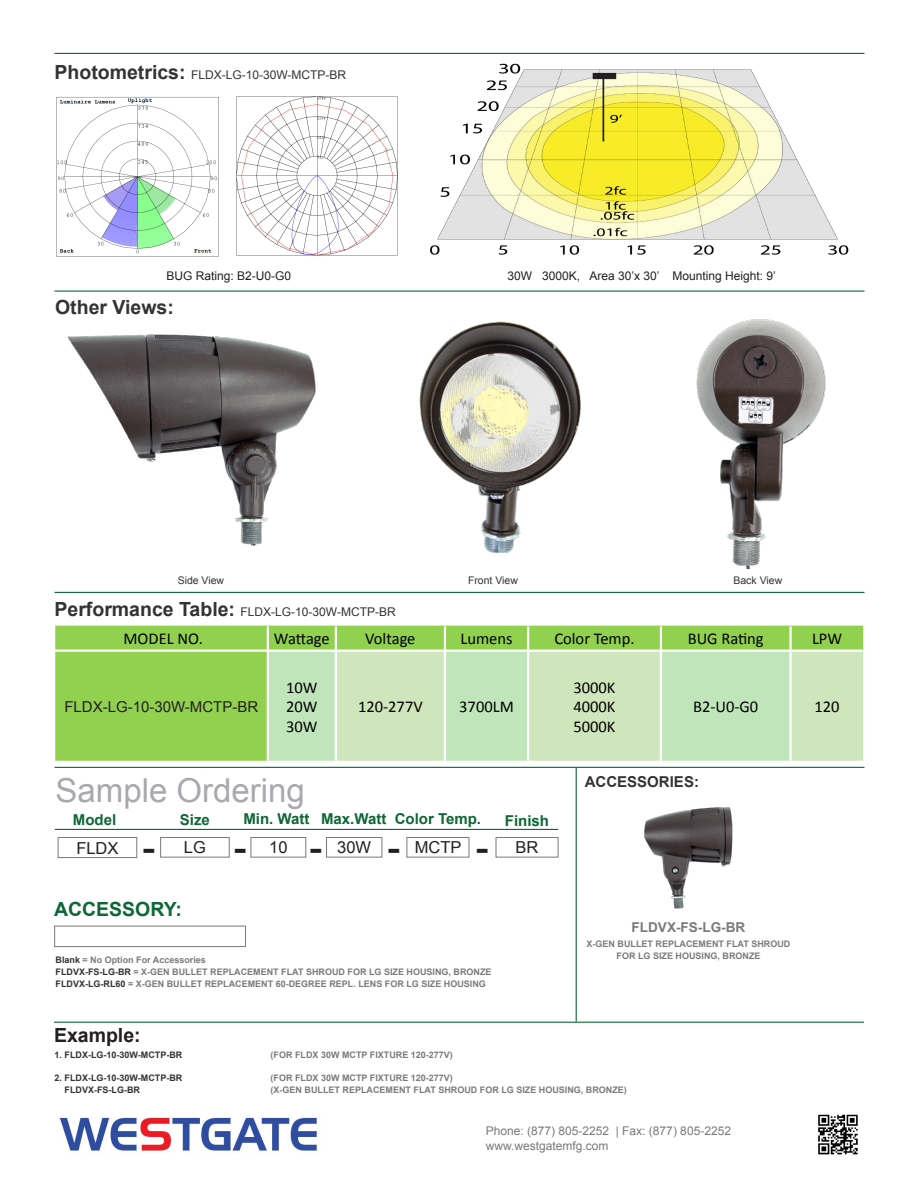
<style>
.page{position:relative;width:918px;height:1188px;background:#fff}
.page>*{position:absolute;margin:0;border:0;box-sizing:border-box;transform-origin:0 0}
.t1{font:33px "Arial";color:#a8a9ad}
.t2{font:700 28.5px "Verdana";color:#231f20}
.t3{font:700 19.5px "Arial";color:#333}
.t4{font:700 19.5px "Arial";color:#0d6736}
.t5{font:700 19.5px "Arial";color:#231f20}
.t6{font:16.5px "Calibri";color:#000}
.t7{font:16.5px "Arial";color:#231f20}
.t8{font:700 15px "Arial";color:#0d6736}
.t9{font:15px "Arial";color:#231f20}
.t10{font:700 15px "Arial";color:#333}
.t11{font:700 13.65px "Arial";color:#7a7b7e}
.t12{font:12px "Arial";color:#333}
.t13{font:12px "Arial";color:#787a7d}
.t14{font:12px "Arial";color:#231f20}
.t15{font:10.5px "Arial";color:#333}
.t16{font:700 9px/12px "Arial";color:#7a7b7e;text-align:center}
.t17{font:700 9px "Arial";color:#7b7b7e}
.t18{font:700 9px "Arial";color:#333}
.t19{font:700 9px "Arial";color:#323332}
.s1{font-weight:700;font-size:19.5px}
.s2{color:#323332}
</style>
<div class="page">
<hr style="left:55px;top:592px;width:810px;height:1px;background:#0d6736">
<hr style="left:55px;top:53px;width:810px;height:1px;background:#0d6736">
<hr style="left:55px;top:291px;width:810px;height:1px;background:#0d6736">
<hr style="left:55px;top:767px;width:810px;height:1px;background:#0d6736">
<hr style="left:54px;top:1022px;width:810px;height:1px;background:#0d6736">
<img style="left:430px;top:63px;width:419px;height:192px">
<img style="left:236px;top:96px;width:162px;height:159px">
<img style="left:56px;top:97px;width:163px;height:160px">
<div style="left:55px;top:626px;width:808px;height:135px;background:#92d050"></div>
<div style="left:269px;top:652px;width:66px;height:109px;background:#c0e5bb"></div>
<svg style="left:337px;top:651px;width:526px;height:110px;background:#c9e5bb"></svg>
<hr style="left:267px;top:626px;width:2px;height:24px;background:#fff">
<hr style="left:335px;top:626px;width:2px;height:24px;background:#fff">
<hr style="left:444px;top:626px;width:2px;height:24px;background:#fff">
<hr style="left:527px;top:626px;width:2px;height:24px;background:#fff">
<hr style="left:660px;top:626px;width:2px;height:24px;background:#fff">
<hr style="left:789px;top:626px;width:3px;height:24px;background:#fff">
<hr style="left:335px;top:652px;width:2px;height:109px;background:#fff">
<hr style="left:444px;top:652px;width:2px;height:109px;background:#fff">
<hr style="left:527px;top:652px;width:2px;height:109px;background:#fff">
<hr style="left:660px;top:652px;width:2px;height:109px;background:#fff">
<hr style="left:789px;top:652px;width:3px;height:109px;background:#fff">
<hr style="left:269px;top:650px;width:67px;height:2px;background:#fff">
<hr style="left:336px;top:650px;width:109px;height:2px;background:#fff">
<hr style="left:445px;top:650px;width:83px;height:2px;background:#fff">
<hr style="left:528px;top:650px;width:133px;height:2px;background:#fff">
<hr style="left:661px;top:650px;width:130px;height:2px;background:#fff">
<hr style="left:791px;top:650px;width:71px;height:2px;background:#fff">
<hr style="left:55px;top:650px;width:214px;height:2px;background:#fff">
<hr style="left:267px;top:652px;width:2px;height:109px;background:#fff">
<div style="left:58px;top:837px;width:79px;height:21px;border:1px solid #787a7d"></div>
<div style="left:160px;top:837px;width:70px;height:21px;border:1px solid #787a7d"></div>
<div style="left:251px;top:837px;width:55px;height:21px;border:1px solid #787a7d"></div>
<div style="left:326px;top:837px;width:56px;height:21px;border:1px solid #787a7d"></div>
<div style="left:407px;top:837px;width:62px;height:21px;border:1px solid #787a7d"></div>
<div style="left:496px;top:837px;width:62px;height:21px;border:1px solid #787a7d"></div>
<hr style="left:55px;top:829px;width:503px;height:1px;background:#0d6736">
<img style="left:59px;top:1117px;width:258px;height:34px">
<img style="left:818px;top:1114px;width:40px;height:41px">
<div style="left:54px;top:926px;width:192px;height:21px;background:#fff;border:1px solid #787a7d"></div>
<hr style="left:576px;top:768px;width:1px;height:254px;background:#0d6736">
<img style="left:644px;top:807px;width:89px;height:102px">
<img style="left:696px;top:319px;width:130px;height:250px">
<img style="left:67px;top:334px;width:249px;height:212px">
<img style="left:419px;top:321px;width:162px;height:232px">
<p class="t12" style="left:55px;top:67px;width:293px"><span class="s1">Photometrics:</span> FLDX-LG-10-30W-MCTP-BR</p>
<p class="t14" style="left:167px;top:268px;width:126px">BUG Rating: B2-U0-G0</p>
<p class="t14" style="left:507px;top:268px;width:270px">30W 3000K, Area 30’x 30’ Mounting Height: 9’</p>
<p class="t3" style="left:55px;top:294px;width:120px">Other Views:</p>
<p class="t15" style="left:178px;top:574px;width:48px">Side View</p>
<p class="t15" style="left:468px;top:574px;width:51px">Front View</p>
<p class="t15" style="left:733px;top:574px;width:50px">Back View</p>
<p class="t12" style="left:55px;top:604px;width:343px"><span class="s1">Performance Table:</span> FLDX-LG-10-30W-MCTP-BR</p>
<p class="t6" style="left:124px;top:629px;width:81px">MODEL NO.</p>
<p class="t6" style="left:274px;top:629px;width:57px">Wattage</p>
<p class="t6" style="left:365px;top:629px;width:52px">Voltage</p>
<p class="t6" style="left:460px;top:629px;width:54px">Lumens</p>
<p class="t6" style="left:554px;top:629px;width:82px">Color Temp.</p>
<p class="t6" style="left:688px;top:629px;width:78px">BUG Rating</p>
<p class="t6" style="left:812px;top:629px;width:32px">LPW</p>
<p class="t9" style="left:64px;top:697px;width:195px">FLDX-LG-10-30W-MCTP-BR</p>
<p class="t6" style="left:286px;top:677px;width:33px">10W</p>
<p class="t6" style="left:286px;top:697px;width:33px">20W</p>
<p class="t6" style="left:286px;top:717px;width:33px">30W</p>
<p class="t6" style="left:358px;top:697px;width:66px">120-277V</p>
<p class="t6" style="left:459px;top:697px;width:56px">3700LM</p>
<p class="t1" style="left:56px;top:769px;width:251px">Sample Ordering</p>
<p class="t7" style="left:76px;top:837px;width:44px">FLDX</p>
<p class="t7" style="left:184px;top:837px;width:24px">LG</p>
<p class="t7" style="left:269px;top:837px;width:20px">10</p>
<p class="t7" style="left:337px;top:837px;width:35px">30W</p>
<p class="t7" style="left:415px;top:837px;width:48px">MCTP</p>
<p class="t7" style="left:516px;top:837px;width:24px">BR</p>
<p class="t8" style="left:180px;top:809px;width:32px">Size</p>
<p class="t8" style="left:243px;top:809px;width:68px">Min. Watt</p>
<p class="t8" style="left:321px;top:809px;width:67px">Max.Watt</p>
<p class="t8" style="left:395px;top:809px;width:88px">Color Temp.</p>
<p class="t8" style="left:73px;top:809px;width:45px">Model</p>
<p class="t8" style="left:505px;top:811px;width:46px">Finish</p>
<p class="t2" style="left:142px;top:831px;width:15px">-</p>
<p class="t2" style="left:234px;top:831px;width:15px">-</p>
<p class="t2" style="left:309px;top:831px;width:15px">-</p>
<p class="t2" style="left:387px;top:831px;width:15px">-</p>
<p class="t2" style="left:476px;top:831px;width:15px">-</p>
<p class="t4" style="left:54px;top:896px;width:129px">ACCESSORY:</p>
<p class="t16" style="left:56px;top:954px;width:152px"><span class="s2">Blank</span> = No Option For Accessories</p>
<p class="t16" style="left:56px;top:966px;width:438px"><span class="s2">FLDVX-FS-LG-BR</span> = X-GEN BULLET REPLACEMENT FLAT SHROUD FOR LG SIZE HOUSING, BRONZE</p>
<p class="t16" style="left:56px;top:978px;width:432px"><span class="s2">FLDVX-LG-RL60</span> = X-GEN BULLET REPLACEMENT 60-DEGREE REPL. LENS FOR LG SIZE HOUSING</p>
<p class="t6" style="left:574px;top:677px;width:44px">3000K</p>
<p class="t6" style="left:574px;top:697px;width:44px">4000K</p>
<p class="t6" style="left:574px;top:717px;width:44px">5000K</p>
<p class="t6" style="left:693px;top:697px;width:67px">B2-U0-G0</p>
<p class="t6" style="left:815px;top:697px;width:27px">120</p>
<p class="t10" style="left:585px;top:772px;width:116px">ACCESSORIES:</p>
<p class="t11" style="left:632px;top:918px;width:115px">FLDVX-FS-LG-BR</p>
<p class="t16" style="left:587px;top:938px;width:205px">X-GEN BULLET REPLACEMENT FLAT SHROUD<br>FOR LG SIZE HOUSING, BRONZE</p>
<p class="t5" style="left:54px;top:1022px;width:88px">Example:</p>
<p class="t18" style="left:55px;top:1049px;width:129px">1. FLDX-LG-10-30W-MCTP-BR</p>
<p class="t17" style="left:271px;top:1049px;width:184px">(FOR FLDX 30W MCTP FIXTURE 120-277V)</p>
<p class="t18" style="left:55px;top:1072px;width:129px">2. FLDX-LG-10-30W-MCTP-BR</p>
<p class="t17" style="left:271px;top:1072px;width:184px">(FOR FLDX 30W MCTP FIXTURE 120-277V)</p>
<p class="t19" style="left:65px;top:1084px;width:77px">FLDVX-FS-LG-BR</p>
<p class="t16" style="left:271px;top:1084px;width:358px">(X-GEN BULLET REPLACEMENT FLAT SHROUD FOR LG SIZE HOUSING, BRONZE)</p>
<p class="t13" style="left:486px;top:1123px;width:247px">Phone: (877) 805-2252 | Fax: (877) 805-2252</p>
<p class="t13" style="left:486px;top:1138px;width:124px">www.westgatemfg.com</p>
</div>
